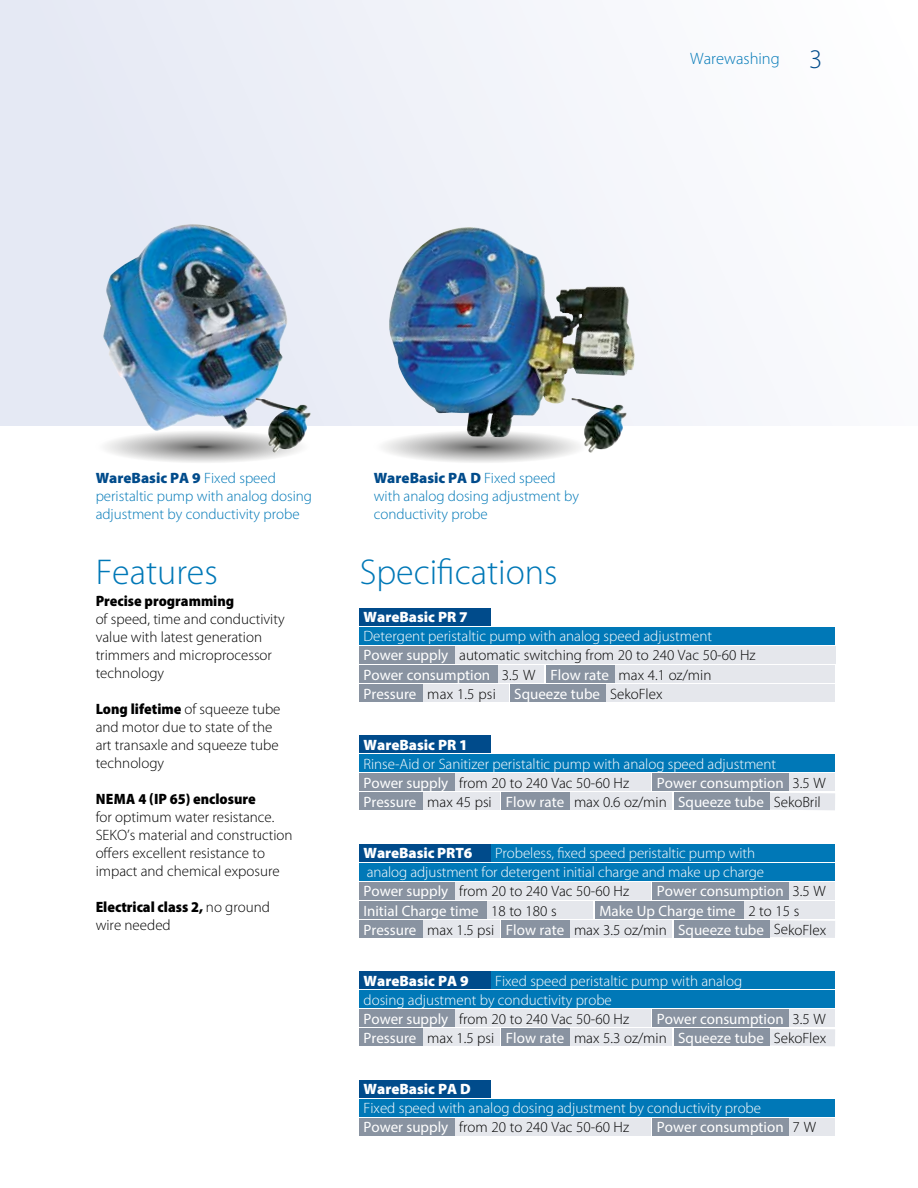
<style>
.page{position:relative;width:918px;height:1188px;background:#fff}
.page>*{position:absolute;margin:0;border:0;box-sizing:border-box;transform-origin:0 0}
.t1{font:300 36px "Myriad Pro";color:#0078b7}
.t2{font:300 16.5px "Myriad Pro";color:#0078b7}
.t3{font:300 15px/18px "Myriad Pro";color:#000}
.t4{font:300 15px "Myriad Pro";color:#fff}
.t5{font:15px/19.2px "Myriad Pro";color:#fff}
.t6{font:300 15px/18px "Myriad Pro";color:#0078b7}
.t7{font:900 15px "Myriad Pro";color:#fff}
.t8{font:900 semi-condensed 15px "Myriad Pro";color:#000}
.s1{font-size:27px;color:#004b8b}
.s2{font-weight:900;color:#004b8b}
.s3{font-weight:900;font-stretch:semi-condensed}
.s4{font-weight:400;color:#fff}
.s5{font-weight:300;color:#000}
</style>
<div class="page">
<div style="left:0;top:0;width:918px;height:425px;background:linear-gradient(to right,#e4e7f3,#fdfdfe)"></div>
<svg style="left:105px;top:432px;width:188px;height:31px"></svg>
<img style="left:102px;top:224px;width:186px;height:208px">
<svg style="left:383px;top:437px;width:189px;height:26px"></svg>
<img style="left:383px;top:227px;width:252px;height:210px">
<img style="left:256px;top:398px;width:56px;height:55px">
<img style="left:572px;top:398px;width:56px;height:55px">
<div style="left:359px;top:627px;width:476px;height:17px;background:#0078b7"></div>
<div style="left:359px;top:608px;width:132px;height:17px;background:#004b8b"></div>
<div style="left:455px;top:646px;width:380px;height:17px;background:#e5e7ec"></div>
<div style="left:359px;top:646px;width:96px;height:17px;background:#8993a1"></div>
<div style="left:497px;top:665px;width:47px;height:17px;background:#e5e7ec"></div>
<div style="left:359px;top:665px;width:138px;height:17px;background:#8993a1"></div>
<div style="left:614px;top:665px;width:221px;height:17px;background:#e5e7ec"></div>
<div style="left:546px;top:665px;width:68px;height:17px;background:#8993a1"></div>
<div style="left:423px;top:685px;width:85px;height:17px;background:#e5e7ec"></div>
<div style="left:359px;top:685px;width:64px;height:17px;background:#8993a1"></div>
<div style="left:606px;top:685px;width:229px;height:17px;background:#e5e7ec"></div>
<div style="left:510px;top:685px;width:96px;height:17px;background:#8993a1"></div>
<div style="left:359px;top:755px;width:476px;height:17px;background:#0078b7"></div>
<div style="left:359px;top:736px;width:132px;height:17px;background:#004b8b"></div>
<div style="left:455px;top:774px;width:196px;height:17px;background:#e5e7ec"></div>
<div style="left:359px;top:774px;width:96px;height:17px;background:#8993a1"></div>
<div style="left:788px;top:774px;width:47px;height:17px;background:#e5e7ec"></div>
<div style="left:653px;top:774px;width:136px;height:17px;background:#8993a1"></div>
<div style="left:570px;top:793px;width:102px;height:17px;background:#e5e7ec"></div>
<div style="left:502px;top:793px;width:68px;height:17px;background:#8993a1"></div>
<div style="left:423px;top:793px;width:77px;height:17px;background:#e5e7ec"></div>
<div style="left:359px;top:793px;width:64px;height:17px;background:#8993a1"></div>
<svg style="left:770px;top:793px;width:65px;height:17px"></svg>
<div style="left:674px;top:793px;width:96px;height:17px;background:#8993a1"></div>
<div style="left:359px;top:863px;width:476px;height:17px;background:#0078b7"></div>
<div style="left:491px;top:844px;width:344px;height:17px;background:#0078b7"></div>
<div style="left:359px;top:844px;width:132px;height:17px;background:#004b8b"></div>
<div style="left:455px;top:882px;width:196px;height:17px;background:#e5e7ec"></div>
<div style="left:359px;top:882px;width:96px;height:17px;background:#8993a1"></div>
<div style="left:788px;top:882px;width:47px;height:17px;background:#e5e7ec"></div>
<div style="left:653px;top:882px;width:136px;height:17px;background:#8993a1"></div>
<div style="left:570px;top:921px;width:102px;height:17px;background:#e5e7ec"></div>
<div style="left:502px;top:921px;width:68px;height:17px;background:#8993a1"></div>
<div style="left:423px;top:921px;width:77px;height:17px;background:#e5e7ec"></div>
<div style="left:359px;top:921px;width:64px;height:17px;background:#8993a1"></div>
<svg style="left:770px;top:920px;width:65px;height:18px"></svg>
<div style="left:674px;top:921px;width:96px;height:17px;background:#8993a1"></div>
<div style="left:487px;top:901px;width:106px;height:17px;background:#e5e7ec"></div>
<div style="left:359px;top:901px;width:128px;height:17px;background:#8993a1"></div>
<div style="left:744px;top:901px;width:91px;height:17px;background:#e5e7ec"></div>
<div style="left:595px;top:901px;width:149px;height:17px;background:#8993a1"></div>
<div style="left:359px;top:991px;width:476px;height:17px;background:#0078b7"></div>
<div style="left:491px;top:972px;width:344px;height:17px;background:#0078b7"></div>
<div style="left:359px;top:972px;width:132px;height:17px;background:#004b8b"></div>
<div style="left:455px;top:1010px;width:196px;height:17px;background:#e5e7ec"></div>
<div style="left:359px;top:1010px;width:96px;height:17px;background:#8993a1"></div>
<div style="left:788px;top:1010px;width:47px;height:17px;background:#e5e7ec"></div>
<div style="left:788px;top:1118px;width:47px;height:17px;background:#e5e7ec"></div>
<div style="left:653px;top:1010px;width:136px;height:17px;background:#8993a1"></div>
<div style="left:570px;top:1029px;width:102px;height:17px;background:#e5e7ec"></div>
<div style="left:502px;top:1029px;width:68px;height:17px;background:#8993a1"></div>
<div style="left:423px;top:1029px;width:77px;height:17px;background:#e5e7ec"></div>
<div style="left:359px;top:1029px;width:64px;height:17px;background:#8993a1"></div>
<svg style="left:770px;top:1029px;width:65px;height:17px"></svg>
<div style="left:674px;top:1029px;width:96px;height:17px;background:#8993a1"></div>
<div style="left:359px;top:1099px;width:476px;height:17px;background:#0078b7"></div>
<div style="left:359px;top:1080px;width:132px;height:17px;background:#004b8b"></div>
<div style="left:455px;top:1118px;width:196px;height:17px;background:#e5e7ec"></div>
<div style="left:359px;top:1118px;width:96px;height:17px;background:#8993a1"></div>
<div style="left:653px;top:1118px;width:136px;height:17px;background:#8993a1"></div>
<p class="t2" style="left:690px;top:48px;width:134px">Warewashing <span class="s1">3</span></p>
<p class="t6" style="left:96px;top:469px;width:218px"><span class="s2">WareBasic PA 9</span> Fixed speed peristaltic pump with analog dosing adjustment by conductivity probe</p>
<p class="t6" style="left:374px;top:469px;width:207px"><span class="s2">WareBasic PA D</span> Fixed speed with analog dosing adjustment by conductivity probe</p>
<h1 class="t1" style="left:96px;top:550px;width:124px">Features</h1>
<p class="t8" style="left:96px;top:591px;width:140px">Precise programming</p>
<p class="t3" style="left:96px;top:610px;width:191px">of speed, time and conductivity value with latest generation trimmers and microprocessor technology</p>
<p class="t3" style="left:96px;top:700px;width:186px"><span class="s3">Long lifetime</span> of squeeze tube and motor due to state of the art transaxle and squeeze tube technology</p>
<p class="t8" style="left:96px;top:789px;width:162px">NEMA 4 (IP 65) enclosure</p>
<p class="t3" style="left:96px;top:808px;width:198px">for optimum water resistance.<br>SEKO’s material and construction offers excellent resistance to impact and chemical exposure</p>
<p class="t3" style="left:96px;top:898px;width:176px"><span class="s3">Electrical class 2,</span> no ground wire needed</p>
<h1 class="t1" style="left:360px;top:550px;width:199px">Specifications</h1>
<p class="t7" style="left:364px;top:607px;width:106px">WareBasic PR 7</p>
<p class="t3" style="left:364px;top:646px;width:394px;line-height:19.2px"><span class="s4">Power supply</span> automatic switching from 20 to 240 Vac 50-60 Hz<br><span class="s4">Power consumption</span> 3.5 W <span class="s4">Flow rate</span> max 4.1 oz/min<br><span class="s4">Pressure</span> max 1.5 psi <span class="s4">Squeeze tube</span> SekoFlex</p>
<p class="t4" style="left:364px;top:627px;width:350px">Detergent peristaltic pump with analog speed adjustment</p>
<p class="t7" style="left:364px;top:735px;width:106px">WareBasic PR 1</p>
<p class="t3" style="left:364px;top:774px;width:267px"><span class="s4">Power supply</span> from 20 to 240 Vac 50-60 Hz</p>
<p class="t4" style="left:364px;top:755px;width:414px">Rinse-Aid or Sanitizer peristaltic pump with analog speed adjustment</p>
<p class="t5" style="left:364px;top:773px;width:464px;text-indent:293px">Power consumption <span class="s5">3.5 W<br></span>Pressure <span class="s5">max 45 psi</span> Flow rate <span class="s5">max 0.6 oz/min</span> Squeeze tube</p>
<p class="t3" style="left:774px;top:793px;width:48px;rotate:1deg">SekoBril</p>
<p class="t7" style="left:364px;top:843px;width:110px">WareBasic PRT6</p>
<p class="t4" style="left:495px;top:844px;width:261px">Probeless, fixed speed peristaltic pump with</p>
<p class="t3" style="left:364px;top:882px;width:267px"><span class="s4">Power supply</span> from 20 to 240 Vac 50-60 Hz</p>
<p class="t5" style="left:657px;top:882px;width:170px">Power consumption <span class="s5">3.5 W</span></p>
<p class="t5" style="left:364px;top:920px;width:402px">Pressure <span class="s5">max 1.5 psi</span> Flow rate <span class="s5">max 3.5 oz/min</span> Squeeze tube</p>
<p class="t3" style="left:774px;top:920px;width:54px;rotate:1deg">SekoFlex</p>
<p class="t4" style="left:367px;top:863px;width:399px">analog adjustment for detergent initial charge and make up charge</p>
<p class="t5" style="left:364px;top:901px;width:195px">Initial Charge time <span class="s5">18 to 180 s</span></p>
<p class="t5" style="left:600px;top:901px;width:201px">Make Up Charge time <span class="s5">2 to 15 s</span></p>
<p class="t7" style="left:364px;top:971px;width:107px">WareBasic PA 9</p>
<p class="t4" style="left:495px;top:972px;width:249px">Fixed speed peristaltic pump with analog</p>
<p class="t3" style="left:364px;top:1010px;width:267px"><span class="s4">Power supply</span> from 20 to 240 Vac 50-60 Hz</p>
<p class="t3" style="left:793px;top:1010px;width:35px">3.5 W</p>
<p class="t4" style="left:364px;top:991px;width:250px">dosing adjustment by conductivity probe</p>
<p class="t5" style="left:364px;top:1009px;width:422px;text-indent:293px">Power consumption<br>Pressure <span class="s5">max 1.5 psi</span> Flow rate <span class="s5">max 5.3 oz/min</span> Squeeze tube</p>
<p class="t3" style="left:774px;top:1028px;width:54px;rotate:1deg">SekoFlex</p>
<p class="t7" style="left:364px;top:1079px;width:109px">WareBasic PA D</p>
<p class="t3" style="left:364px;top:1118px;width:267px"><span class="s4">Power supply</span> from 20 to 240 Vac 50-60 Hz</p>
<p class="t5" style="left:657px;top:1118px;width:128px">Power consumption</p>
<p class="t4" style="left:364px;top:1099px;width:399px">Fixed speed with analog dosing adjustment by conductivity probe</p>
<p class="t3" style="left:793px;top:1118px;width:25px">7 W</p>
</div>
